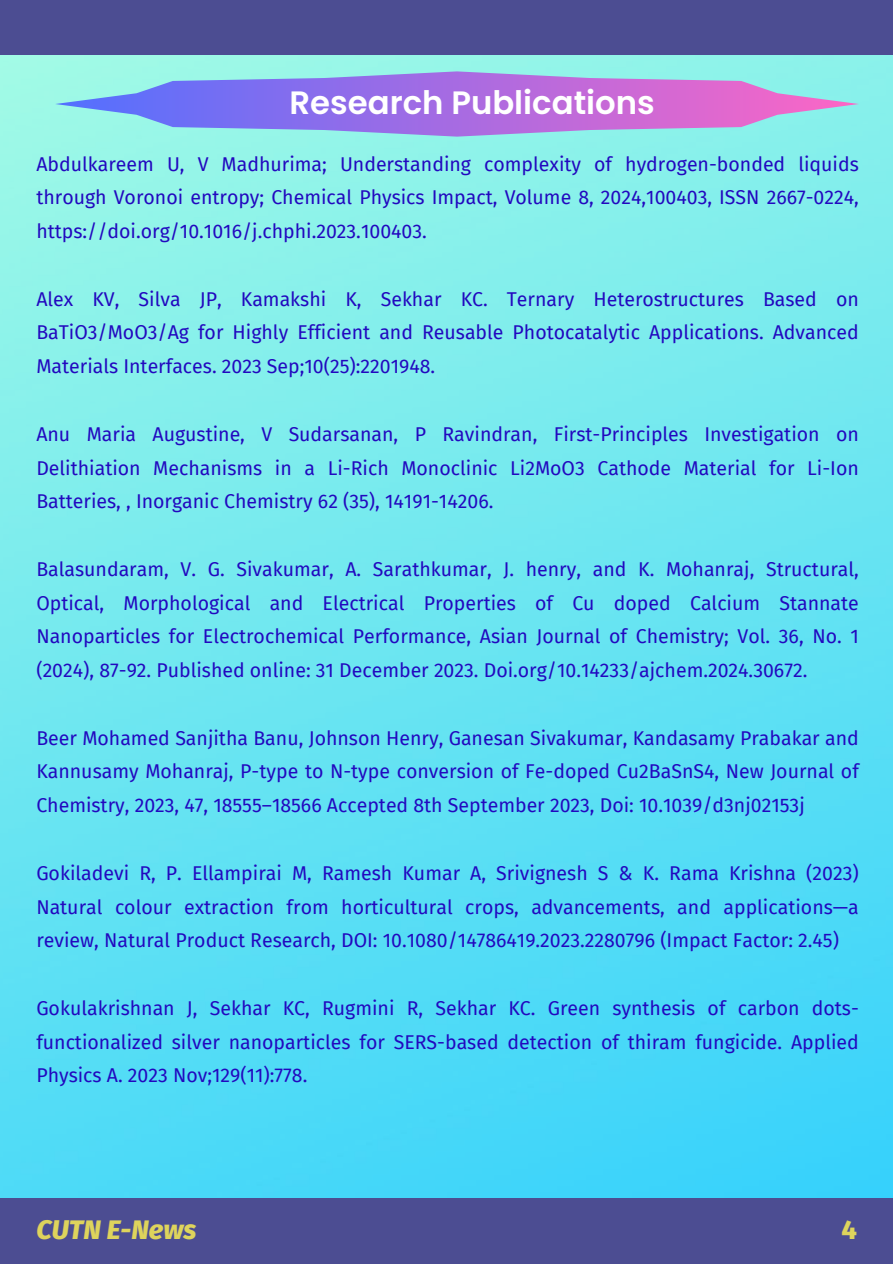
<style>
.page{position:relative;width:893px;height:1264px;background:#fff}
.page>*{position:absolute;margin:0;border:0;box-sizing:border-box;transform-origin:0 0}
.t1{font:600 32.25px "Poppins";color:#fff}
.t2{font:italic 800 27px "Fira Sans";color:#ded45c}
.t3{font:800 27px "Fira Sans";color:#ded45c}
.t4{font:19.5px/33.8px "Fira Sans";color:#2208bf;text-align:justify}
</style>
<div class="page">
<img style="left:0;top:55px;width:892px;height:1143px">
<div style="left:0;top:1198px;width:892px;height:65px;background:#4c4d92"></div>
<div style="left:0;top:0;width:892px;height:55px;background:#4c4d92"></div>
<svg style="left:55px;top:71px;width:803px;height:66px;background:#a09ae4"></svg>
<h1 class="t1" style="left:289px;top:81px;width:366px">Research Publications</h1>
<p class="t4" style="left:36px;top:147px;width:824px">Abdulkareem U, V Madhurima; Understanding complexity of hydrogen-bonded liquids through Voronoi entropy; Chemical Physics Impact, Volume 8, 2024,100403, ISSN 2667-0224, https://doi.org/10.1016/j.chphi.2023.100403.</p>
<p class="t4" style="left:36px;top:282px;width:824px">Alex KV, Silva JP, Kamakshi K, Sekhar KC. Ternary Heterostructures Based on BaTiO3/MoO3/Ag for Highly Efficient and Reusable Photocatalytic Applications. Advanced Materials Interfaces. 2023 Sep;10(25):2201948.</p>
<p class="t4" style="left:36px;top:417px;width:824px">Anu Maria Augustine, V Sudarsanan, P Ravindran, First-Principles Investigation on Delithiation Mechanisms in a Li-Rich Monoclinic Li2MoO3 Cathode Material for Li-Ion Batteries, , Inorganic Chemistry 62 (35), 14191-14206.</p>
<p class="t4" style="left:36px;top:552px;width:824px">Balasundaram, V. G. Sivakumar, A. Sarathkumar, J. henry, and K. Mohanraj, Structural, Optical, Morphological and Electrical Properties of Cu doped Calcium Stannate Nanoparticles for Electrochemical Performance, Asian Journal of Chemistry; Vol. 36, No. 1 (2024), 87-92. Published online: 31 December 2023. Doi.org/10.14233/ajchem.2024.30672.</p>
<p class="t4" style="left:36px;top:721px;width:824px">Beer Mohamed Sanjitha Banu, Johnson Henry, Ganesan Sivakumar, Kandasamy Prabakar and Kannusamy Mohanraj, P-type to N-type conversion of Fe-doped Cu2BaSnS4, New Journal of Chemistry, 2023, 47, 18555–18566 Accepted 8th September 2023, Doi: 10.1039/d3nj02153j</p>
<p class="t4" style="left:36px;top:856px;width:824px">Gokiladevi R, P. Ellampirai M, Ramesh Kumar A, Srivignesh S &amp; K. Rama Krishna (2023)<br>Natural colour extraction from horticultural crops, advancements, and applications—a review, Natural Product Research, DOI: 10.1080/14786419.2023.2280796 (Impact Factor: 2.45)</p>
<p class="t4" style="left:36px;top:991px;width:824px">Gokulakrishnan J, Sekhar KC, Rugmini R, Sekhar KC. Green synthesis of carbon dots&shy;functionalized silver nanoparticles for SERS-based detection of thiram fungicide. Applied Physics A. 2023 Nov;129(11):778.</p>
<h2 class="t2" style="left:36px;top:1213px;width:162px">CUTN E-News</h2>
<h2 class="t3" style="left:841px;top:1213px;width:17px">4</h2>
</div>
